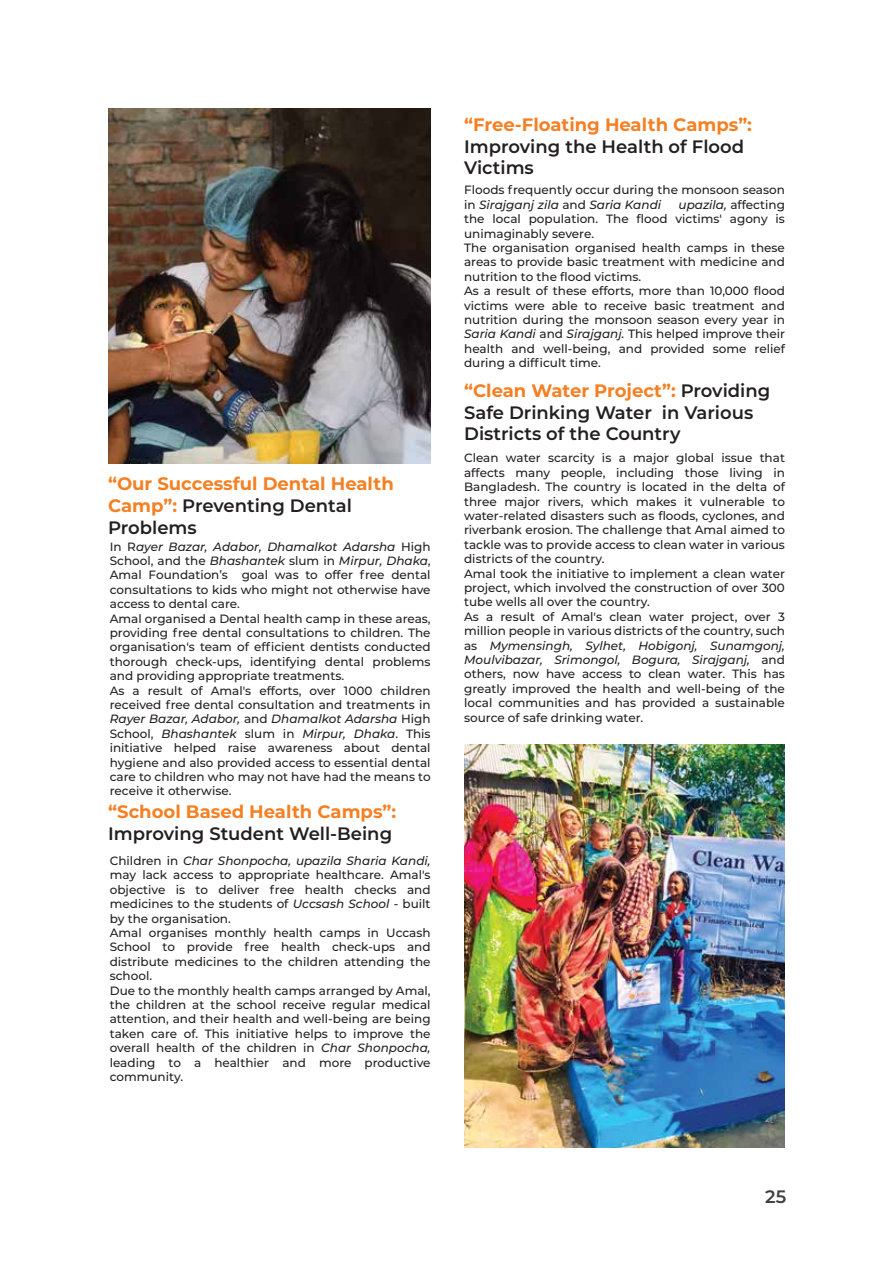
<style>
.page{position:relative;width:893px;height:1263px;background:#fff}
.page>*{position:absolute;margin:0;border:0;box-sizing:border-box;transform-origin:0 0}
.t1{font:600 18px/21.6px "Montserrat";color:#231f20}
.t2{font:700 18px/21.6px "Montserrat";color:#f58023}
.t3{font:600 18px "Montserrat";color:#414042}
.t4{font:500 12px/14.4px "Montserrat";color:#231f20}
.s1{font-weight:600;color:#231f20}
.s2{font-style:italic}
.s3{font-weight:700;color:#f58023}
</style>
<div class="page">
<img style="left:108px;top:108px;width:322px;height:356px">
<img style="left:464px;top:745px;width:321px;height:402px">
<h1 class="t2" style="left:108px;top:472px;width:287px">“Our Successful Dental Health<br>Camp”: <span class="s1">Preventing Dental<br>Problems</span></h1>
<p class="t4" style="left:110px;top:539px;width:322px">In R<span class="s2">ayer Bazar, Adabor, Dhamalkot Adarsha</span> High School, and the <span class="s2">Bhashantek</span> slum in <span class="s2">Mirpur, Dhaka</span>, Amal Foundation’s goal was to offer free dental consultations to kids who might not otherwise have access to dental care.<br>Amal organised a Dental health camp in these areas, providing free dental consultations to children. The organisation's team of efficient dentists conducted thorough check-ups, identifying dental problems and providing appropriate treatments.<br>As a result of Amal's efforts, over 1000 children received free dental consultation and treatments in <span class="s2">Rayer Bazar, Adabor,</span> and <span class="s2">Dhamalkot Adarsha</span> High School, <span class="s2">Bhashantek</span> slum in <span class="s2">Mirpur, Dhaka</span>. This initiative helped raise awareness about dental hygiene and also provided access to essential dental care to children who may not have had the means to receive it otherwise.</p>
<h1 class="t2" style="left:108px;top:800px;width:290px">“School Based Health Camps”:</h1>
<h1 class="t1" style="left:108px;top:822px;width:286px">Improving Student Well-Being</h1>
<p class="t4" style="left:110px;top:853px;width:322px">Children in <span class="s2">Char Shonpocha, upazila Sharia Kandi, </span>may lack access to appropriate healthcare. Amal's objective is to deliver free health checks and medicines to the students of <span class="s2">Uccsash School</span> - built by the organisation.<br>Amal organises monthly health camps in Uccash School to provide free health check-ups and distribute medicines to the children attending the school.<br>Due to the monthly health camps arranged by Amal, the children at the school receive regular medical attention, and their health and well-being are being taken care of. This initiative helps to improve the overall health of the children in <span class="s2">Char Shonpocha, </span>leading to a healthier and more productive community.</p>
<h1 class="t2" style="left:464px;top:113px;width:289px">“Free-Floating Health Camps”:</h1>
<h1 class="t1" style="left:464px;top:135px;width:281px">Improving the Health of Flood<br>Victims</h1>
<p class="t4" style="left:464px;top:182px;width:322px">Floods frequently occur during the monsoon season in <span class="s2">Sirajganj zila</span> and <span class="s2">Saria Kandi</span></p>
<p class="t4" style="left:464px;top:197px;width:322px;text-indent:214px"><span class="s2">upazila,</span> affecting the local population. The flood victims' agony is unimaginably severe.<br>The organisation organised health camps in these areas to provide basic treatment with medicine and nutrition to the flood victims.<br>As a result of these efforts, more than 10,000 flood victims were able to receive basic treatment and nutrition during the monsoon season every year in <span class="s2">Saria Kandi</span> and <span class="s2">Sirajganj.</span> This helped improve their health and well-being, and provided some relief during a difficult time.</p>
<h1 class="t1" style="left:464px;top:379px;width:308px"><span class="s3">“Clean Water Project”:</span> Providing<br>Safe Drinking Water in Various<br>Districts of the Country</h1>
<p class="t4" style="left:464px;top:450px;width:322px">Clean water scarcity is a major global issue that affects many people, including those living in Bangladesh. The country is located in the delta of three major rivers, which makes it vulnerable to water-related disasters such as floods, cyclones, and riverbank erosion. The challenge that Amal aimed to tackle was to provide access to clean water in various districts of the country.<br>Amal took the initiative to implement a clean water project, which involved the construction of over 300 tube wells all over the country.<br>As a result of Amal's clean water project, over 3 million people in various districts of the country, such as <span class="s2">Mymensingh, Sylhet, Hobigonj, Sunamgonj, Moulvibazar, Srimongol, Bogura, Sirajganj,</span> and others, now have access to clean water. This has greatly improved the health and well-being of the local communities and has provided a sustainable source of safe drinking water.</p>
<h1 class="t3" style="left:765px;top:1184px;width:22px">25</h1>
</div>
